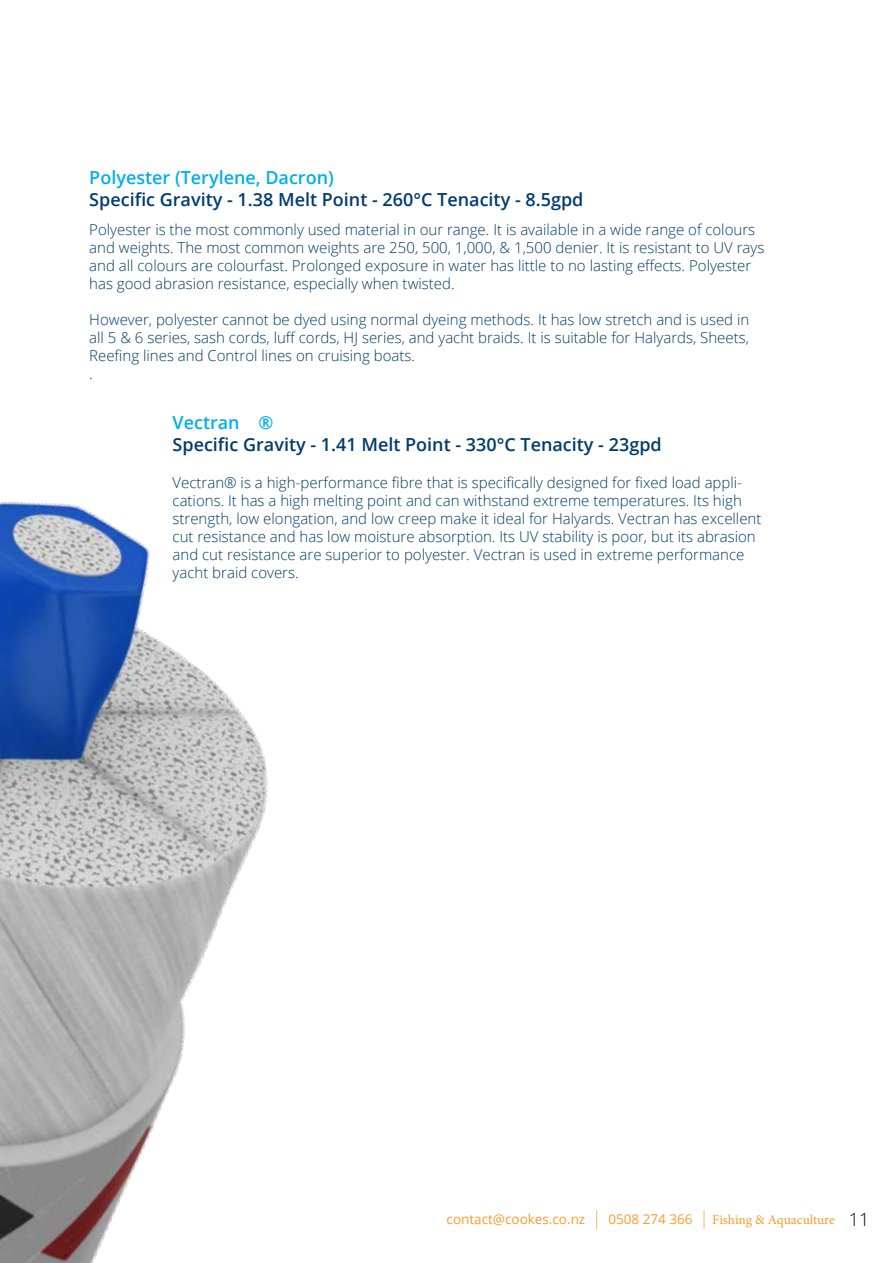
<style>
.page{position:relative;width:893px;height:1263px;background:#fff}
.page>*{position:absolute;margin:0;border:0;box-sizing:border-box;transform-origin:0 0}
.t1{font:600 18px "Open Sans";color:#003b71}
.t2{font:600 18px "Open Sans";color:#003b6a}
.t3{font:600 18px "Open Sans";color:#00aeef}
.t4{font:300 15px/18px "Open Sans";color:#003b6a}
.t5{font:13.5px "Open Sans";color:#f99b2a}
.s1{font-size:24.3px}
.s2{font-family:"Minion Pro"}
.s3{font-weight:300;font-size:18px;color:#000}
</style>
<div class="page">
<img style="left:0;top:501px;width:268px;height:762px">
<p class="t3" style="left:89px;top:165px;width:246px">Polyester (Terylene, Dacron)</p>
<p class="t1" style="left:89px;top:187px;width:496px">Specific Gravity - 1.38 Melt Point - 260°C Tenacity - 8.5gpd</p>
<p class="t4" style="left:89px;top:220px;width:677px">Polyester is the most commonly used material in our range. It is available in a wide range of colours and weights. The most common weights are 250, 500, 1,000, &amp; 1,500 denier. It is resistant to UV rays and all colours are colourfast. Prolonged exposure in water has little to no lasting effects. Polyester has good abrasion resistance, especially when twisted.</p>
<p class="t4" style="left:89px;top:310px;width:662px">However, polyester cannot be dyed using normal dyeing methods. It has low stretch and is used in all 5 &amp; 6 series, sash cords, luff cords, HJ series, and yacht braids. It is suitable for Halyards, Sheets, Reefing lines and Control lines on cruising boats.<br>.</p>
<p class="t3" style="left:173px;top:410px;width:102px">Vectran ®</p>
<p class="t2" style="left:173px;top:432px;width:491px">Specific Gravity - 1.41 Melt Point - 330°C Tenacity - 23gpd</p>
<p class="t4" style="left:173px;top:473px;width:590px">Vectran® is a high-performance fibre that is specifically designed for fixed load appli&shy;cations. It has a high melting point and can withstand extreme temperatures. Its high strength, low elongation, and low creep make it ideal for Halyards. Vectran has excellent cut resistance and has low moisture absorption. Its UV stability is poor, but its abrasion and cut resistance are superior to polyester. Vectran is used in extreme performance yacht braid covers.</p>
<p class="t5" style="left:447px;top:1210px;width:424px">contact@cookes.co.nz <span class="s1">l</span> 0508 274 366 <span class="s1">l</span> <span class="s2">Fishing &amp; Aquaculture</span> <span class="s3">11</span></p>
</div>
